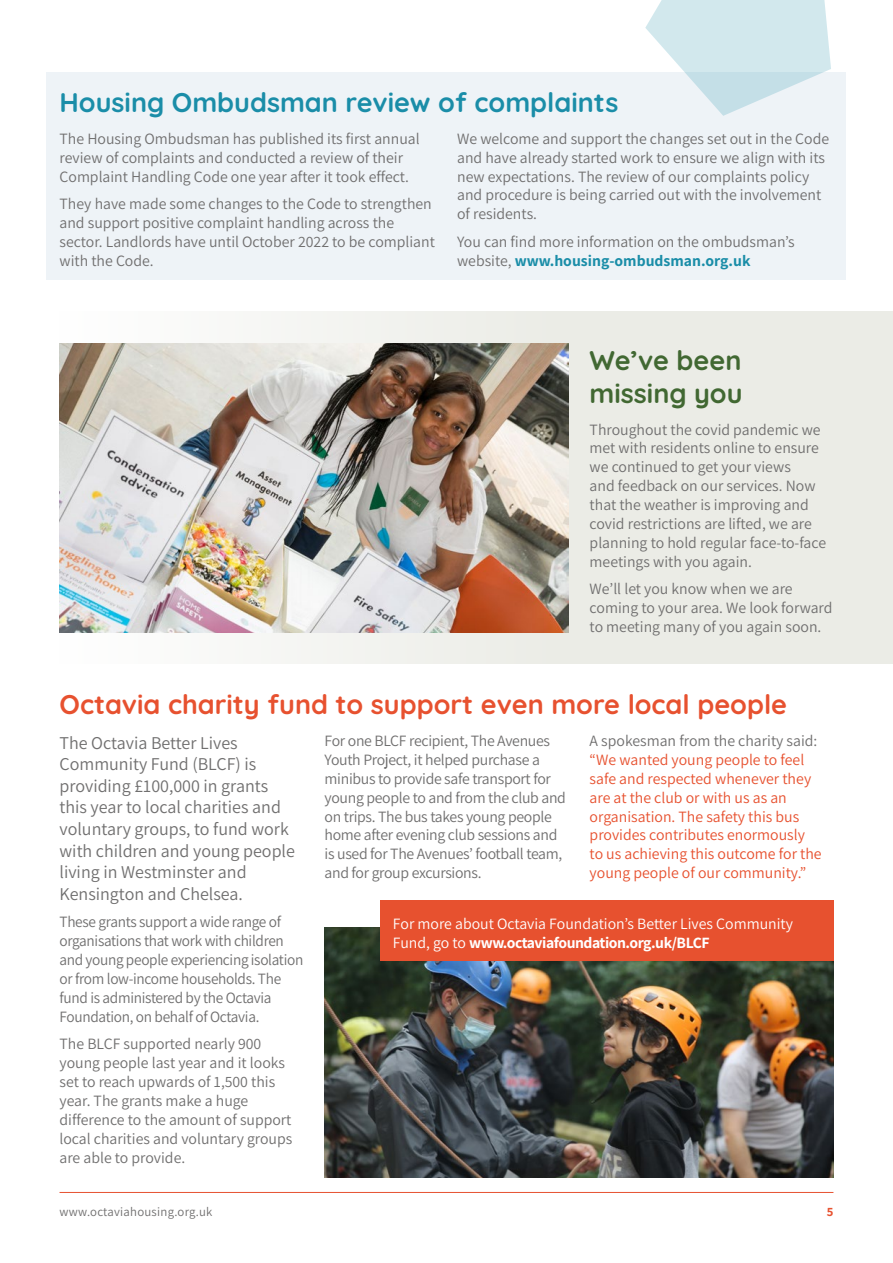
<style>
.page{position:relative;width:893px;height:1263px;background:#fff}
.page>*{position:absolute;margin:0;border:0;box-sizing:border-box;transform-origin:0 0}
.t1{font:700 27px "Quicksand";color:#e7512f}
.t2{font:700 27px "Quicksand";color:#1a8da8}
.t3{font:700 27px/32.4px "Quicksand";color:#416832}
.t4{font:18px/21.6px "Assistant";color:#706f6f}
.t5{font:15.75px/18.9px "Assistant";color:#706f6f}
.t6{font:15.75px/18.9px "Assistant";letter-spacing:-.02em;color:#706f6f}
.t7{font:15.75px/18.9px "Assistant";color:#e7512f}
.t8{font:15.75px/18.9px "Assistant";color:#fff}
.t9{font:12.75px "Assistant";letter-spacing:.02em;color:#706f6f}
.t10{font:700 12.75px "Assistant";color:#e7512f}
.s1{font-weight:700;color:#1a8da8}
.s2{font-weight:700}
</style>
<div class="page">
<div style="left:60px;top:311px;width:833px;height:353px;background:#ebece6"></div>
<div style="left:47px;top:72px;width:799px;height:208px;background:#eef3f7"></div>
<img style="left:60px;top:343px;width:508px;height:289px">
<img style="left:325px;top:928px;width:508px;height:250px">
<hr style="left:60px;top:1192px;width:773px;height:1px;background:#e7512f">
<div style="left:380px;top:900px;width:453px;height:61px;background:#e7512f"></div>
<svg style="left:645px;top:0;width:186px;height:116px"></svg>
<h1 class="t2" style="left:60px;top:82px;width:560px">Housing Ombudsman review of complaints</h1>
<p class="t5" style="left:60px;top:128px;width:362px">The Housing Ombudsman has published its first annual review of complaints and conducted a review of their<br>Complaint Handling Code one year after it took effect.</p>
<p class="t5" style="left:60px;top:193px;width:377px">They have made some changes to the Code to strengthen and support positive complaint handling across the sector. Landlords have until October 2022 to be compliant with the Code.</p>
<p class="t5" style="left:457px;top:128px;width:373px">We welcome and support the changes set out in the Code and have already started work to ensure we align with its new expectations. The review of our complaints policy and procedure is being carried out with the involvement of residents.</p>
<p class="t5" style="left:457px;top:231px;width:339px">You can find more information on the ombudsman’s website, <span class="s1">www.housing-ombudsman.org.uk</span></p>
<h1 class="t3" style="left:590px;top:342px;width:154px">We’ve been missing you</h1>
<p class="t5" style="left:590px;top:419px;width:238px">Throughout the covid pandemic we met with residents online to ensure we continued to get your views<br>and feedback on our services. Now that the weather is improving and covid restrictions are lifted, we are planning to hold regular face-to-face meetings with you again.</p>
<p class="t5" style="left:590px;top:579px;width:244px">We’ll let you know when we are coming to your area. We look forward to meeting many of you again soon.</p>
<h1 class="t1" style="left:60px;top:684px;width:729px">Octavia charity fund to support even more local people</h1>
<p class="t4" style="left:60px;top:731px;width:237px">The Octavia Better Lives<br>Community Fund (BLCF) is providing £100,000 in grants this year to local charities and voluntary groups, to fund work with children and young people living in Westminster and<br>Kensington and Chelsea.</p>
<p class="t6" style="left:60px;top:912px;width:245px">These grants support a wide range of organisations that work with children and young people experiencing isolation or from low-income households. The fund is administered by the Octavia Foundation, on behalf of Octavia.</p>
<p class="t5" style="left:60px;top:1034px;width:234px">The BLCF supported nearly 900 young people last year and it looks set to reach upwards of 1,500 this year. The grants make a huge difference to the amount of support local charities and voluntary groups are able to provide.</p>
<p class="t6" style="left:325px;top:730px;width:243px">For one BLCF recipient, The Avenues Youth Project, it helped purchase a minibus to provide safe transport for young people to and from the club and on trips. The bus takes young people home after evening club sessions and is used for The Avenues’ football team, and for group excursions.</p>
<p class="t5" style="left:590px;top:730px;width:229px">A spokesman from the charity said:</p>
<p class="t7" style="left:590px;top:749px;width:233px">“We wanted young people to feel safe and respected whenever they are at the club or with us as an organisation. The safety this bus provides contributes enormously to us achieving this outcome for the young people of our community.”</p>
<p class="t8" style="left:393px;top:913px;width:402px">For more about Octavia Foundation’s Better Lives Community<br>Fund, go to <span class="s2">www.octaviafoundation.org.uk/BLCF</span></p>
<p class="t9" style="left:60px;top:1203px;width:154px">www.octaviahousing.org.uk</p>
<p class="t10" style="left:827px;top:1203px;width:8px">5</p>
</div>
